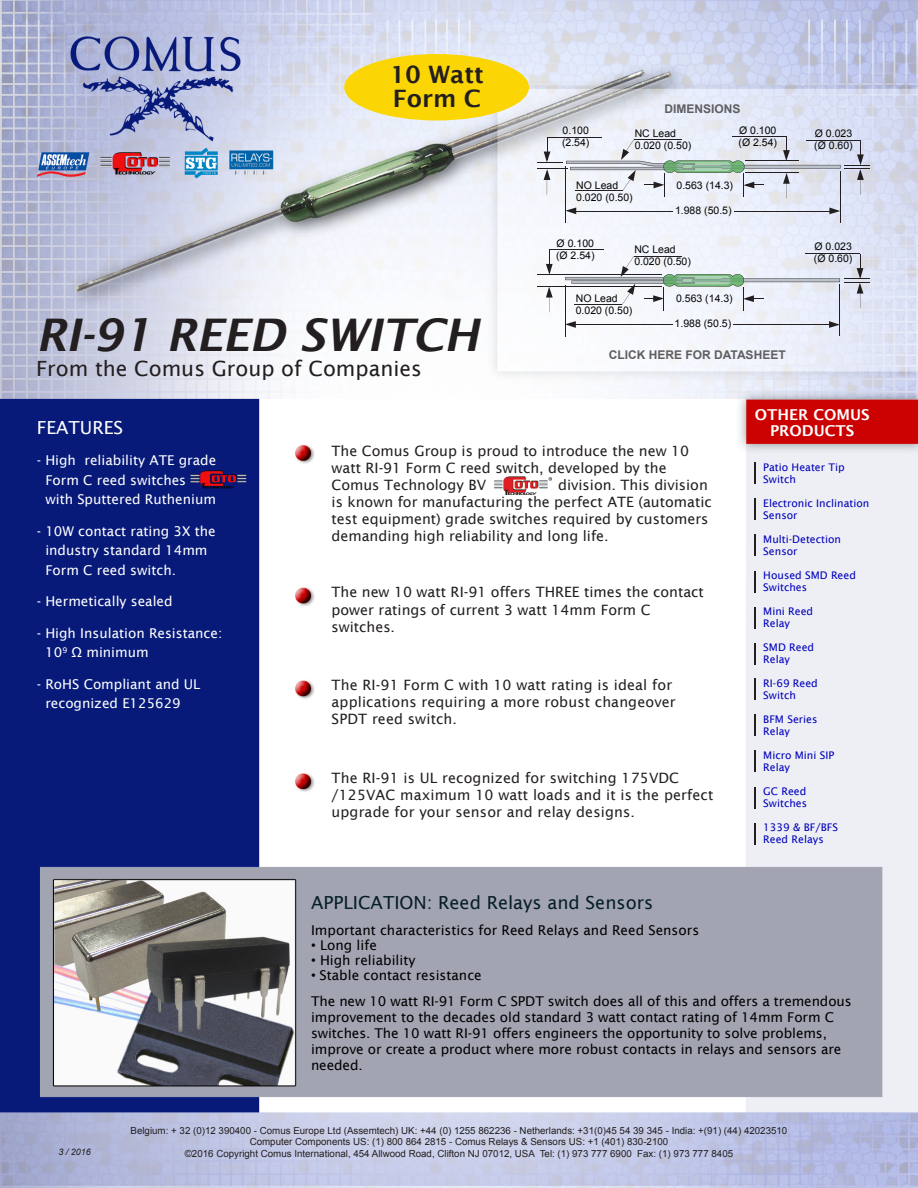
<style>
.page{position:relative;width:918px;height:1188px;background:#fff}
.page>*{position:absolute;margin:0;border:0;box-sizing:border-box;transform-origin:0 0}
.t1{font:italic 600 45px "Lucida Sans";letter-spacing:-.01em;color:#231f20}
.t2{font:600 24px "Lucida Sans";color:#231f20}
.t3{font:21px "Lucida Sans";color:#231f20}
.t4{font:18px "Lucida Sans";color:#061f24}
.t5{font:18px "Lucida Sans";color:#fff}
.t6{font:600 15px/16.5px "Lucida Sans";color:#fff;text-align:center}
.t7{font:14.25px/17.1px "Lucida Sans";color:#231f20}
.t8{font:13.5px/16.2px "Lucida Sans";letter-spacing:-.005em;color:#000}
.t9{font:13.5px/19.5px "Lucida Sans";color:#fff}
.t10{font:700 12px "Arial";color:#5f5f62}
.t11{font:10.5px/12.6px "Lucida Sans";color:#0000ba}
.t12{font:10.5px "Arial";color:#040503}
.t13{font:9.75px "Arial";color:#231f20}
.t14{font:italic 9px "Arial";color:#231f20}
.s1{font-family:"Arial"}
.s2{font-family:"Gill Sans";font-stretch:condensed}
</style>
<div class="page">
<img style="left:0;top:0;width:918px;height:1188px">
<hr style="left:754px;top:463px;width:2px;height:21px;background:#231f20">
<hr style="left:754px;top:535px;width:2px;height:21px;background:#231f20">
<hr style="left:754px;top:607px;width:2px;height:21px;background:#231f20">
<hr style="left:754px;top:499px;width:2px;height:21px;background:#231f20">
<hr style="left:754px;top:571px;width:2px;height:21px;background:#231f20">
<hr style="left:754px;top:678px;width:2px;height:21px;background:#231f20">
<hr style="left:754px;top:714px;width:2px;height:22px;background:#231f20">
<hr style="left:754px;top:751px;width:2px;height:21px;background:#231f20">
<hr style="left:754px;top:823px;width:2px;height:21px;background:#231f20">
<hr style="left:754px;top:787px;width:2px;height:21px;background:#231f20">
<hr style="left:754px;top:643px;width:2px;height:22px;background:#231f20">
<img style="left:494px;top:477px;width:57px;height:17px">
<hr style="left:566px;top:166px;width:1px;height:56px;background:#231f20">
<hr style="left:840px;top:171px;width:1px;height:51px;background:#231f20">
<hr style="left:574px;top:211px;width:99px;height:1px;background:#231f20">
<hr style="left:734px;top:211px;width:103px;height:1px;background:#231f20">
<svg style="left:565px;top:208px;width:11px;height:6px"></svg>
<svg style="left:829px;top:208px;width:11px;height:6px"></svg>
<svg style="left:537px;top:136px;width:333px;height:62px"></svg>
<svg style="left:546px;top:287px;width:7px;height:25px"></svg>
<hr style="left:537px;top:274px;width:124px;height:1px;background:#231f20">
<hr style="left:549px;top:250px;width:55px;height:1px;background:#231f20">
<hr style="left:537px;top:286px;width:124px;height:1px;background:#231f20">
<svg style="left:546px;top:250px;width:7px;height:24px"></svg>
<hr style="left:565px;top:285px;width:1px;height:51px;background:#231f20">
<hr style="left:839px;top:284px;width:1px;height:52px;background:#231f20">
<hr style="left:573px;top:325px;width:100px;height:1px;background:#231f20">
<hr style="left:734px;top:325px;width:102px;height:1px;background:#231f20">
<svg style="left:566px;top:321px;width:10px;height:7px"></svg>
<svg style="left:829px;top:321px;width:10px;height:7px"></svg>
<svg style="left:565px;top:254px;width:305px;height:56px"></svg>
<div style="left:344px;top:54px;width:185px;height:67px;background:#fcd604;border-radius:50%"></div>
<p class="t2" style="left:390px;top:61px;width:95px">10 Watt</p>
<p class="t2" style="left:393px;top:85px;width:90px">Form C</p>
<p class="t1" style="left:36px;top:309px;width:444px">RI-91 REED SWITCH</p>
<p class="t3" style="left:36px;top:356px;width:387px">From the Comus Group of Companies</p>
<p class="t12" style="left:563px;top:124px;width:28px">0.100</p>
<p class="t12" style="left:562px;top:136px;width:29px">(2.54)</p>
<p class="t10" style="left:665px;top:100px;width:78px">DIMENSIONS</p>
<p class="t12" style="left:635px;top:126px;width:43px">NC Lead</p>
<p class="t12" style="left:635px;top:138px;width:58px">0.020 (0.50)</p>
<p class="t12" style="left:739px;top:123px;width:39px">Ø 0.100</p>
<p class="t12" style="left:739px;top:135px;width:40px">(Ø 2.54)</p>
<p class="t12" style="left:576px;top:178px;width:44px">NO Lead</p>
<p class="t12" style="left:576px;top:190px;width:58px">0.020 (0.50)</p>
<p class="t12" style="left:677px;top:178px;width:58px">0.563 (14.3)</p>
<p class="t12" style="left:675px;top:203px;width:58px">1.988 (50.5)</p>
<p class="t12" style="left:557px;top:237px;width:39px">Ø 0.100</p>
<p class="t12" style="left:556px;top:249px;width:40px">(Ø 2.54)</p>
<p class="t12" style="left:634px;top:242px;width:43px">NC Lead</p>
<p class="t12" style="left:634px;top:254px;width:58px">0.020 (0.50)</p>
<p class="t12" style="left:576px;top:292px;width:44px">NO Lead</p>
<p class="t12" style="left:576px;top:304px;width:58px">0.020 (0.50)</p>
<p class="t12" style="left:676px;top:291px;width:58px">0.563 (14.3)</p>
<p class="t12" style="left:675px;top:316px;width:58px">1.988 (50.5)</p>
<p class="t10" style="left:609px;top:347px;width:178px">CLICK HERE FOR DATASHEET</p>
<p class="t12" style="left:815px;top:127px;width:39px">Ø 0.023</p>
<p class="t12" style="left:814px;top:139px;width:40px">(Ø 0.60)</p>
<p class="t12" style="left:815px;top:240px;width:39px">Ø 0.023</p>
<p class="t12" style="left:814px;top:252px;width:40px">(Ø 0.60)</p>
<p class="t5" style="left:37px;top:417px;width:88px">FEATURES</p>
<p class="t9" style="left:45px;top:451px;width:172px;text-indent:-9px">- High reliability ATE grade<br>Form C reed switches with Sputtered Ruthenium</p>
<p class="t9" style="left:45px;top:521px;width:172px;text-indent:-9px">- 10W contact rating 3X the industry standard 14mm<br>Form C reed switch.</p>
<p class="t9" style="left:37px;top:592px;width:137px">- Hermetically sealed</p>
<p class="t9" style="left:37px;top:623px;width:187px">- High Insulation Resistance:</p>
<p class="t9" style="left:45px;top:643px;width:105px">10<sup>9</sup> Ω minimum</p>
<p class="t9" style="left:45px;top:674px;width:157px;text-indent:-9px">- RoHS Compliant and UL recognized E125629</p>
<p class="t7" style="left:332px;top:442px;width:359px">The Comus Group is proud to introduce the new 10 watt RI-91 Form C reed switch, developed by the<br>Comus Technology BV</p>
<p class="t7" style="left:332px;top:476px;width:382px;text-indent:226px">division. This division is known for manufacturing the perfect ATE (automatic test equipment) grade switches required by customers demanding high reliability and long life.</p>
<p class="t7" style="left:332px;top:584px;width:374px">The new 10 watt RI-91 offers THREE times the contact power ratings of current 3 watt 14mm Form C switches.</p>
<p class="t7" style="left:332px;top:676px;width:346px">The RI-91 Form C with 10 watt rating is ideal for applications requiring a more robust changeover<br>SPDT reed switch.</p>
<p class="t7" style="left:332px;top:769px;width:383px">The RI-91 is UL recognized for switching 175VDC /125VAC maximum 10 watt loads and it is the perfect upgrade for your sensor and relay designs.</p>
<p class="t4" style="left:311px;top:892px;width:344px">APPLICATION: Reed Relays and Sensors</p>
<p class="t6" style="left:755px;top:406px;width:116px">OTHER COMUS<br>PRODUCTS</p>
<p class="t11" style="left:763px;top:461px;width:83px">Patio Heater Tip</p>
<p class="t11" style="left:763px;top:473px;width:34px">Switch</p>
<p class="t11" style="left:763px;top:497px;width:108px">Electronic Inclination<br>Sensor</p>
<p class="t11" style="left:763px;top:533px;width:79px">Multi-Detection</p>
<p class="t11" style="left:763px;top:545px;width:36px">Sensor</p>
<p class="t11" style="left:763px;top:569px;width:94px">Housed SMD Reed<br>Switches</p>
<p class="t11" style="left:763px;top:605px;width:51px">Mini Reed</p>
<p class="t11" style="left:763px;top:617px;width:28px">Relay</p>
<p class="t11" style="left:763px;top:641px;width:52px">SMD Reed</p>
<p class="t11" style="left:763px;top:653px;width:28px">Relay</p>
<p class="t11" style="left:763px;top:677px;width:56px">RI-69 Reed</p>
<p class="t11" style="left:763px;top:689px;width:34px">Switch</p>
<p class="t11" style="left:763px;top:713px;width:56px">BFM Series</p>
<p class="t11" style="left:763px;top:725px;width:28px">Relay</p>
<p class="t11" style="left:763px;top:749px;width:72px">Micro Mini SIP</p>
<p class="t11" style="left:763px;top:761px;width:28px">Relay</p>
<p class="t11" style="left:763px;top:785px;width:45px">GC Reed</p>
<p class="t11" style="left:763px;top:797px;width:45px">Switches</p>
<p class="t11" style="left:763px;top:821px;width:76px">1339 &amp; BF/BFS</p>
<p class="t11" style="left:763px;top:833px;width:62px">Reed Relays</p>
<p class="t8" style="left:311px;top:923px;width:390px">Important characteristics for Reed Relays and Reed Sensors</p>
<p class="t8" style="left:311px;top:938px;width:67px"><span class="s1">•</span> Long life</p>
<p class="t8" style="left:311px;top:953px;width:106px"><span class="s1">•</span> High reliability</p>
<p class="t8" style="left:311px;top:968px;width:172px"><span class="s2">•</span> Stable contact resistance</p>
<p class="t8" style="left:311px;top:993px;width:542px">The new 10 watt RI-91 Form C SPDT switch does all of this and offers a tremendous improvement to the decades old standard 3 watt contact rating of 14mm Form C switches. The 10 watt RI-91 offers engineers the opportunity to solve problems, improve or create a product where more robust contacts in relays and sensors are needed.</p>
<p class="t14" style="left:58px;top:1146px;width:34px">3 / 2016</p>
<p class="t13" style="left:131px;top:1124px;width:658px">Belgium: + 32 (0)12 390400 - Comus Europe Ltd (Assemtech) UK: +44 (0) 1255 862236 - Netherlands: +31(0)45 54 39 345 - India: +(91) (44) 42023510</p>
<p class="t13" style="left:250px;top:1135px;width:420px">Computer Components US: (1) 800 864 2815 - Comus Relays &amp; Sensors US: +1 (401) 830-2100</p>
<p class="t13" style="left:185px;top:1147px;width:550px">©2016 Copyright Comus International, 454 Allwood Road, Clifton NJ 07012, USA Tel: (1) 973 777 6900 Fax: (1) 973 777 8405</p>
</div>
